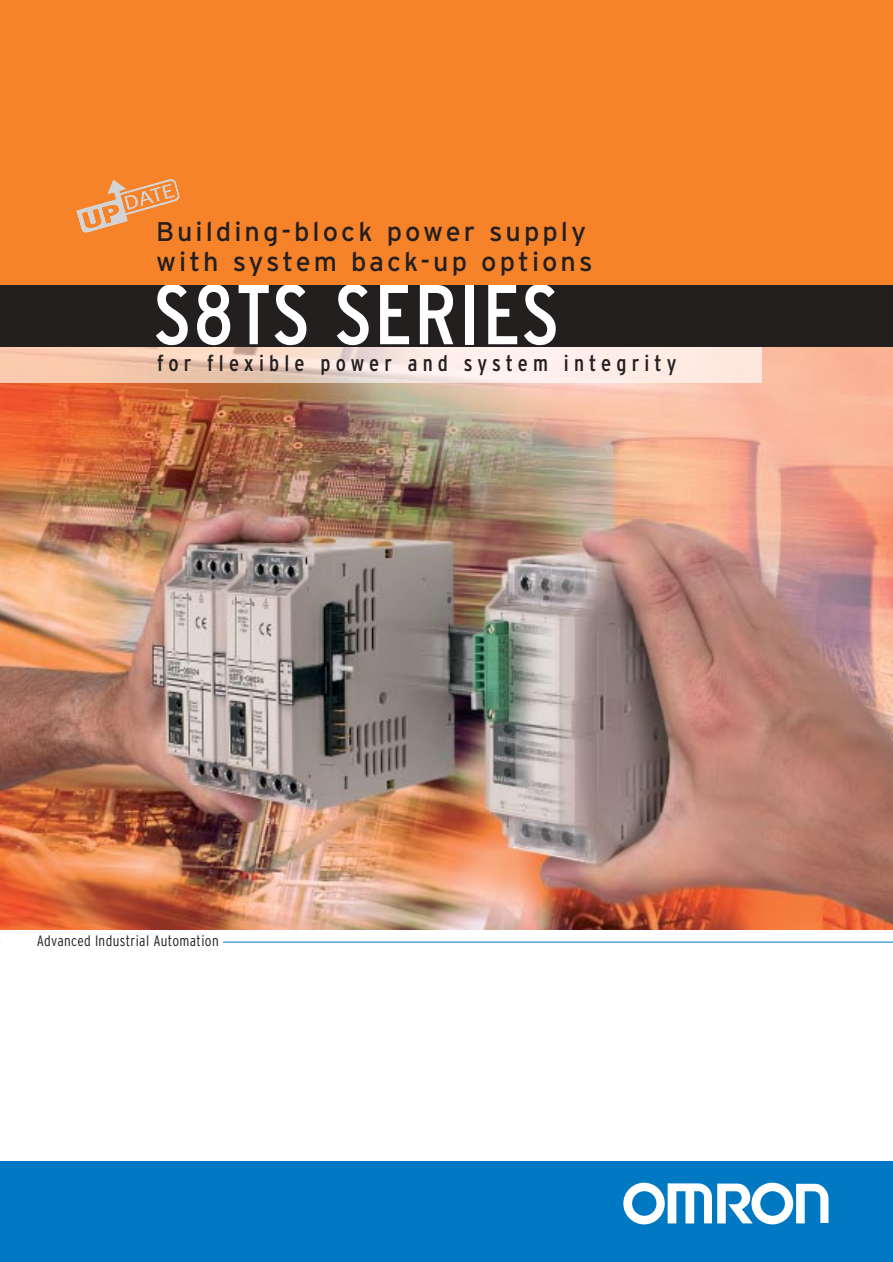
<style>
.page{position:relative;width:893px;height:1262px;background:#fff}
.page>*{position:absolute;margin:0;border:0;box-sizing:border-box;transform-origin:0 0}
.t1{font:condensed 84.6px "Interstate";letter-spacing:.025em;color:#fff}
.t2{font:27px/30px "Interstate";letter-spacing:.11em;color:#231f1f}
.t3{font:condensed 22.5px "Interstate";letter-spacing:.23em;color:#231f1f}
.t4{font:300 condensed 15px "Interstate";letter-spacing:.025em;color:#231f1f}
</style>
<div class="page">
<div style="left:1px;top:285px;width:891px;height:64px;background:#231f1f"></div>
<img style="left:1px;top:348px;width:891px;height:581px">
<img style="left:1px;top:348px;width:760px;height:35px">
<div style="left:1px;top:0;width:891px;height:285px;background:#f68229"></div>
<hr style="left:1px;top:941px;width:891px;height:1px;background:#0079c2">
<div style="left:0;top:1161px;width:892px;height:100px;background:#0079c2"></div>
<svg style="left:623px;top:1182px;width:205px;height:42px"></svg>
<div style="left:1px;top:932px;width:221px;height:19px;background:#fff"></div>
<svg style="left:76px;top:179px;width:104px;height:54px"></svg>
<p class="t2" style="left:156px;top:219px;width:438px">Building-block power supply with system back-up options</p>
<h1 class="t1" style="left:154px;top:283px;width:407px">S8TS SERIES</h1>
<p class="t3" style="left:157px;top:355px;width:521px">for flexible power and system integrity</p>
<p class="t4" style="left:37px;top:935px;width:183px">Advanced Industrial Automation</p>
</div>
